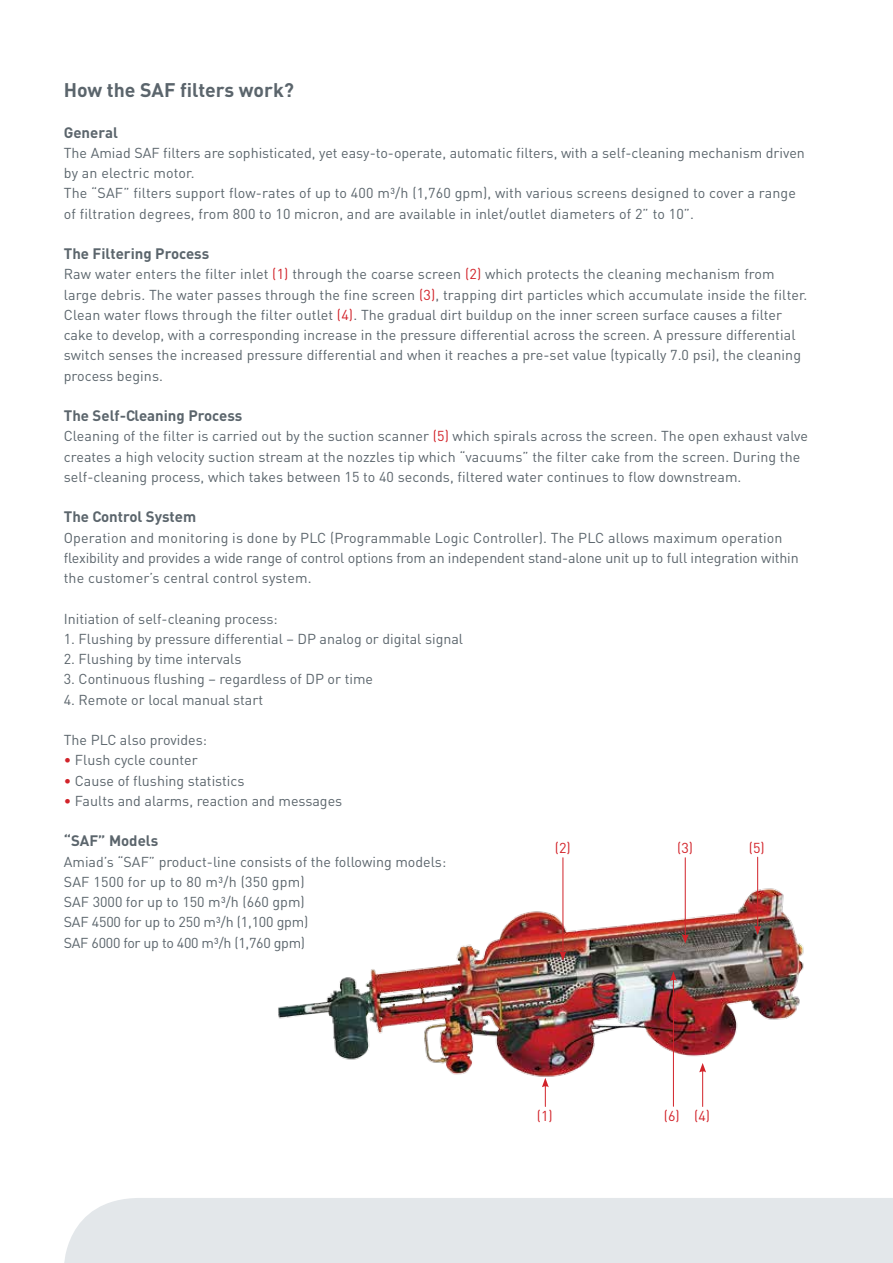
<style>
.page{position:relative;width:893px;height:1263px;background:#fff}
.page>*{position:absolute;margin:0;border:0;box-sizing:border-box;transform-origin:0 0}
.t1{font:700 19.5px "DIN";color:#5b656c}
.t2{font:700 15px "DIN";color:#5b656c}
.t3{font:14.25px/20.2px "DIN";color:#5b656c}
.t4{font:14.25px "DIN";color:#d2232a}
.s1{color:#d2232a}
</style>
<div class="page">
<div style="left:64px;top:1198px;width:829px;height:65px;background:#e3e7ea"></div>
<img style="left:278px;top:856px;width:526px;height:251px">
<hr style="left:757px;top:857px;width:1px;height:71px;background:#d2232a">
<svg style="left:754px;top:925px;width:7px;height:10px"></svg>
<svg style="left:542px;top:1078px;width:7px;height:28px"></svg>
<hr style="left:702px;top:1070px;width:1px;height:36px;background:#d2232a">
<svg style="left:699px;top:1063px;width:7px;height:9px"></svg>
<hr style="left:563px;top:858px;width:1px;height:95px;background:#d2232a">
<svg style="left:559px;top:951px;width:7px;height:10px"></svg>
<hr style="left:685px;top:858px;width:1px;height:78px;background:#d2232a">
<svg style="left:682px;top:934px;width:7px;height:9px"></svg>
<hr style="left:673px;top:978px;width:1px;height:128px;background:#d2232a">
<svg style="left:670px;top:971px;width:7px;height:10px"></svg>
<h1 class="t1" style="left:64px;top:77px;width:232px">How the SAF filters work?</h1>
<p class="t2" style="left:64px;top:122px;width:56px">General</p>
<p class="t3" style="left:64px;top:142px;width:743px">The Amiad SAF filters are sophisticated, yet easy-to-operate, automatic filters, with a self-cleaning mechanism driven by an electric motor.<br>The “SAF” filters support flow-rates of up to 400 m³/h (1,760 gpm), with various screens designed to cover a range of filtration degrees, from 800 to 10 micron, and are available in inlet/outlet diameters of 2” to 10”.</p>
<p class="t2" style="left:64px;top:244px;width:147px">The Filtering Process</p>
<p class="t3" style="left:64px;top:264px;width:745px">Raw water enters the filter inlet <span class="s1">(1)</span> through the coarse screen <span class="s1">(2)</span> which protects the cleaning mechanism from large debris. The water passes through the fine screen <span class="s1">(3)</span>, trapping dirt particles which accumulate inside the filter.<br>Clean water flows through the filter outlet <span class="s1">(4)</span>. The gradual dirt buildup on the inner screen surface causes a filter cake to develop, with a corresponding increase in the pressure differential across the screen. A pressure differential switch senses the increased pressure differential and when it reaches a pre-set value (typically 7.0 psi), the cleaning process begins.</p>
<p class="t2" style="left:64px;top:406px;width:180px">The Self-Cleaning Process</p>
<p class="t3" style="left:64px;top:426px;width:746px">Cleaning of the filter is carried out by the suction scanner <span class="s1">(5)</span> which spirals across the screen. The open exhaust valve creates a high velocity suction stream at the nozzles tip which “vacuums” the filter cake from the screen. During the self-cleaning process, which takes between 15 to 40 seconds, filtered water continues to flow downstream.</p>
<p class="t2" style="left:64px;top:507px;width:134px">The Control System</p>
<p class="t3" style="left:64px;top:527px;width:736px">Operation and monitoring is done by PLC (Programmable Logic Controller). The PLC allows maximum operation flexibility and provides a wide range of control options from an independent stand-alone unit up to full integration within the customer’s central control system.</p>
<p class="t3" style="left:64px;top:608px;width:215px">Initiation of self-cleaning process:</p>
<p class="t3" style="left:64px;top:628px;width:401px">1. Flushing by pressure differential – DP analog or digital signal</p>
<p class="t3" style="left:64px;top:648px;width:179px">2. Flushing by time intervals</p>
<p class="t3" style="left:64px;top:669px;width:311px">3. Continuous flushing – regardless of DP or time</p>
<p class="t3" style="left:64px;top:689px;width:201px">4. Remote or local manual start</p>
<p class="t3" style="left:64px;top:729px;width:145px">The PLC also provides:</p>
<p class="t3" style="left:64px;top:750px;width:135px"><span class="s1">•</span> Flush cycle counter</p>
<p class="t3" style="left:64px;top:770px;width:182px"><span class="s1">•</span> Cause of flushing statistics</p>
<p class="t3" style="left:64px;top:790px;width:280px"><span class="s1">•</span> Faults and alarms, reaction and messages</p>
<p class="t2" style="left:64px;top:831px;width:96px">“SAF” Models</p>
<p class="t3" style="left:64px;top:851px;width:384px">Amiad’s “SAF” product-line consists of the following models:<br>SAF 1500 for up to 80 m³/h (350 gpm)<br>SAF 3000 for up to 150 m³/h (660 gpm)<br>SAF 4500 for up to 250 m³/h (1,100 gpm)<br>SAF 6000 for up to 400 m³/h (1,760 gpm)</p>
<p class="t4" style="left:555px;top:839px;width:17px">(2)</p>
<p class="t4" style="left:677px;top:839px;width:17px">(3)</p>
<p class="t4" style="left:749px;top:839px;width:17px">(5)</p>
<p class="t4" style="left:537px;top:1107px;width:17px">(1)</p>
<p class="t4" style="left:664px;top:1107px;width:48px">(6) (4)</p>
</div>
